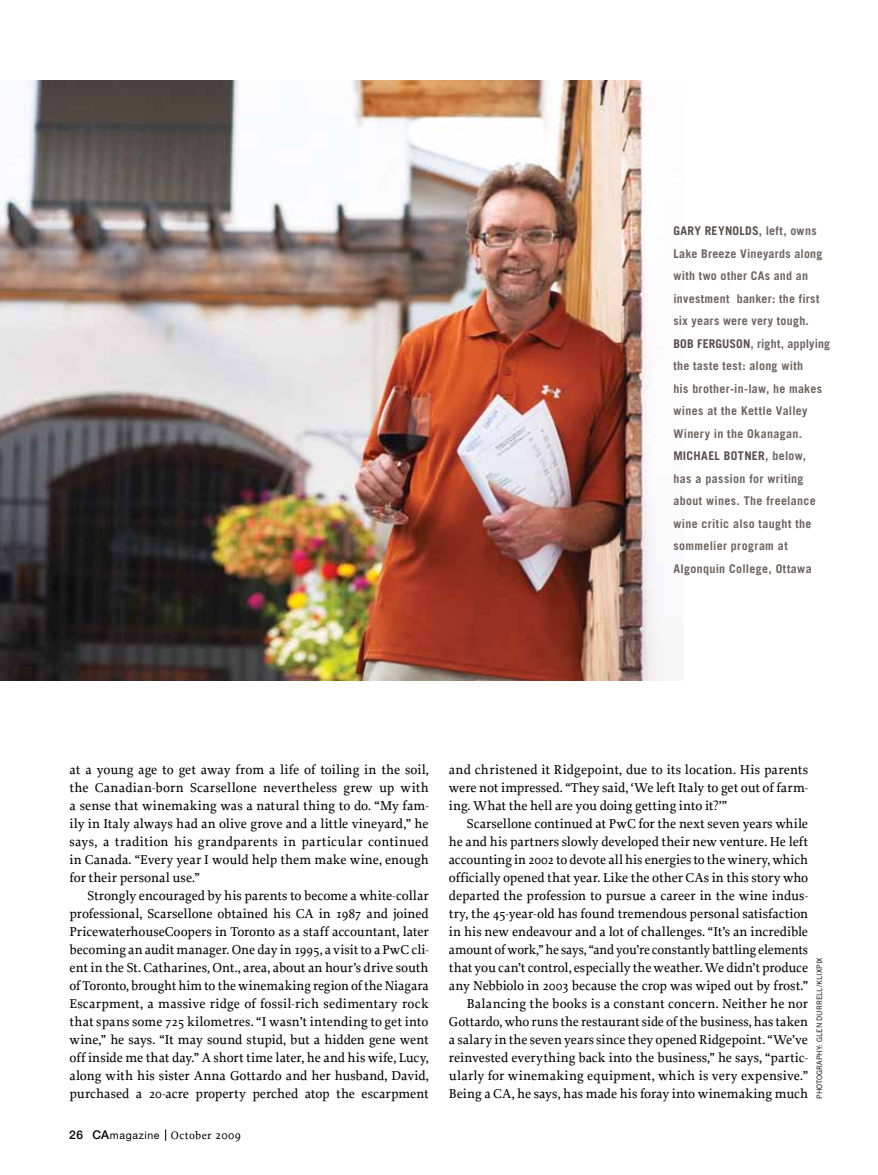
<style>
.page{position:relative;width:878px;height:1175px;background:#fff}
.page>*{position:absolute;margin:0;border:0;box-sizing:border-box;transform-origin:0 0}
.t1{font:500 13.5px/18px "Proforma";color:#000;text-align:justify}
.t2{font:700 12px/22.5px "Trade Gothic";letter-spacing:.025em;color:#6d6461}
.t3{font:10.5px "Helvetica Neue LT Std";letter-spacing:.055em;color:#000}
.t4{font:7.5px "Trade Gothic";color:#000}
.s1{color:#584f4c}
.s2{font-weight:500;font-size:12px}
.s3{font-family:"Proforma";font-weight:500;font-size:11.25px}
.s4{font-family:"Proforma";font-weight:500;font-size:12.45px}
</style>
<div class="page">
<img style="left:0;top:81px;width:664px;height:599px">
<p class="t2" style="left:673px;top:219px;width:158px"><span class="s1">Gary Reynolds</span>, left, owns<br>Lake Breeze Vineyards along with two other CAs and an investment banker: the first six years were very tough.<br><span class="s1">Bob Ferguson</span>, right, applying the taste test: along with<br>his brother-in-law, he makes wines at the Kettle Valley<br>Winery in the Okanagan.<br><span class="s1">Michael Botner</span>, below,<br>has a passion for writing about wines. The freelance wine critic also taught the sommelier program at<br>Algonquin College, Ottawa</p>
<p class="t1" style="left:69px;top:760px;width:361px">at a young age to get away from a life of toiling in the soil, the Canadian-born Scarsellone nevertheless grew up with a sense that winemaking was a natural thing to do. “My fam&shy;ily in Italy always had an olive grove and a little vineyard,” he says, a tradition his grandparents in particular continued in Canada. “Every year I would help them make wine, enough for their personal use.”</p>
<p class="t1" style="left:69px;top:886px;width:361px;text-indent:18px">Strongly encouraged by his parents to become a white-collar professional, Scarsellone obtained his CA in 1987 and joined PricewaterhouseCoopers in Toronto as a staff accountant, later becoming an audit manager. One day in 1995, a visit to a PwC cli&shy;ent in the St. Catharines, Ont., area, about an hour’s drive south of Toronto, brought him to the winemaking region of the Niagara Escarpment, a massive ridge of fossil-rich sedimentary rock that spans some 725 kilometres. “I wasn’t intending to get into wine,” he says. “It may sound stupid, but a hidden gene went off inside me that day.” A short time later, he and his wife, Lucy, along with his sister Anna Gottardo and her husband, David, purchased a 20-acre property perched atop the escarpment</p>
<p class="t3" style="left:69px;top:1128px;width:173px"><span class="s2">26 CA</span>magazine <span class="s3">October</span> <span class="s4">2009</span></p>
<p class="t1" style="left:449px;top:760px;width:361px">and christened it Ridgepoint, due to its location. His parents were not impressed. “They said, ‘We left Italy to get out of farm&shy;ing. What the hell are you doing getting into it?’”</p>
<p class="t1" style="left:449px;top:814px;width:361px;text-align:right">Scarsellone continued at PwC for the next seven years while<br>he and his partners slowly developed their new venture. He left accounting in 2002 to devote all his energies to the winery, which officially opened that year. Like the other CAs in this story who departed the profession to pursue a career in the wine indus&shy;try, the 45-year-old has found tremendous personal satisfaction in his new endeavour and a lot of challenges. “It’s an incredible amount of work,” he says, “and you’re constantly battling elements that you can’t control, especially the weather. We didn’t produce any Nebbiolo in 2003 because the crop was wiped out by frost.” Balancing the books is a constant concern. Neither he nor Gottardo, who runs the restaurant side of the business, has taken a salary in the seven years since they opened Ridgepoint. “We’ve reinvested everything back into the business,” he says, “partic&shy;ularly for winemaking equipment, which is very expensive.” Being a CA, he says, has made his foray into winemaking much</p>
<p class="t4" style="left:815px;top:1099px;width:143px;rotate:-90deg">photography: Glen Durrell/klixpix</p>
</div>
